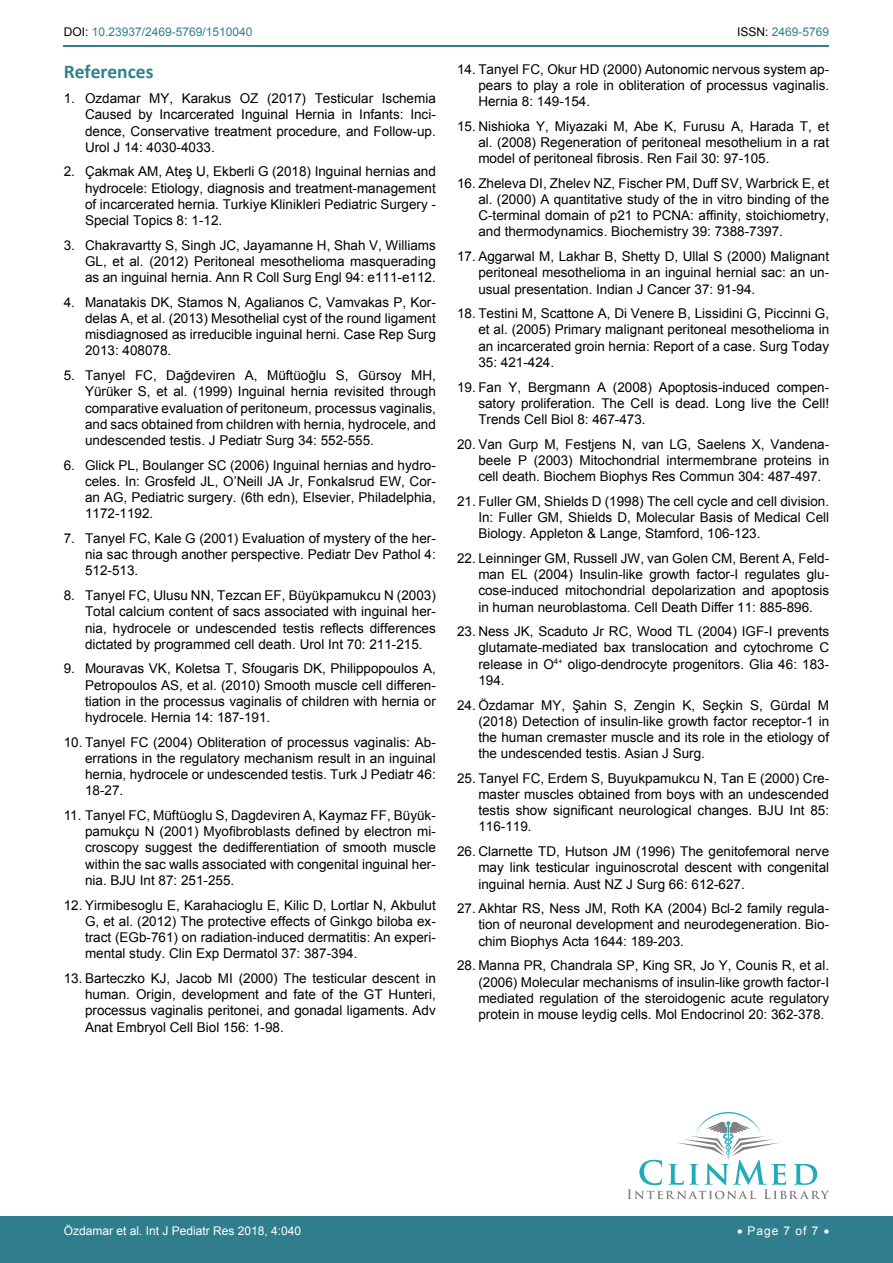
<style>
.page{position:relative;width:893px;height:1263px;background:#fff}
.page>*{position:absolute;margin:0;border:0;box-sizing:border-box;transform-origin:0 0}
.t1{font:700 19.5px "Calibri";color:#30808d}
.t2{font:13.5px/16.2px "Arial";color:#000;text-align:justify}
.t3{font:12px "Arial";color:#fff}
.t4{font:12px "Arial";color:#30808d}
.s1{color:#000}
</style>
<div class="page">
<hr style="left:64px;top:45px;width:765px;height:2px;background:#30808d">
<div style="left:0;top:1217px;width:893px;height:46px;background:#307d8d"></div>
<svg style="left:627px;top:1112px;width:202px;height:87px"></svg>
<p class="t4" style="left:64px;top:24px;width:190px"><span class="s1">DOI:</span> 10.23937/2469-5769/1510040</p>
<p class="t4" style="left:737px;top:24px;width:94px"><span class="s1">ISSN:</span> 2469-5769</p>
<h1 class="t1" style="left:64px;top:60px;width:91px">References</h1>
<p class="t2" style="left:85px;top:90px;width:352px;text-indent:-21px">1. Ozdamar MY, Karakus OZ (2017) Testicular Ischemia Caused by Incarcerated Inguinal Hernia in Infants: Inci&shy;dence, Conservative treatment procedure, and Follow-up.<br>Urol J 14: 4030-4033.</p>
<p class="t2" style="left:85px;top:164px;width:352px;text-indent:-21px">2. Çakmak AM, Ateş U, Ekberli G (2018) Inguinal hernias and hydrocele: Etiology, diagnosis and treatment-management of incarcerated hernia. Turkiye Klinikleri Pediatric Surgery - Special Topics 8: 1-12.</p>
<p class="t2" style="left:85px;top:237px;width:352px;text-indent:-21px">3. Chakravartty S, Singh JC, Jayamanne H, Shah V, Williams GL, et al. (2012) Peritoneal mesothelioma masquerading as an inguinal hernia. Ann R Coll Surg Engl 94: e111-e112.</p>
<p class="t2" style="left:85px;top:294px;width:352px;text-indent:-21px">4. Manatakis DK, Stamos N, Agalianos C, Vamvakas P, Kor&shy;delas A, et al. (2013) Mesothelial cyst of the round ligament misdiagnosed as irreducible inguinal herni. Case Rep Surg 2013: 408078.</p>
<p class="t2" style="left:85px;top:367px;width:352px;text-indent:-21px">5. Tanyel FC, Dağdeviren A, Müftüoğlu S, Gürsoy MH, Yürüker S, et al. (1999) Inguinal hernia revisited through comparative evaluation of peritoneum, processus vaginalis, and sacs obtained from children with hernia, hydrocele, and undescended testis. J Pediatr Surg 34: 552-555.</p>
<p class="t2" style="left:85px;top:457px;width:352px;text-indent:-21px">6. Glick PL, Boulanger SC (2006) Inguinal hernias and hydro&shy;celes. In: Grosfeld JL, O’Neill JA Jr, Fonkalsrud EW, Cor&shy;an AG, Pediatric surgery. (6th edn), Elsevier, Philadelphia, 1172-1192.</p>
<p class="t2" style="left:85px;top:530px;width:352px;text-indent:-21px">7. Tanyel FC, Kale G (2001) Evaluation of mystery of the her&shy;nia sac through another perspective. Pediatr Dev Pathol 4:<br>512-513.</p>
<p class="t2" style="left:85px;top:587px;width:352px;text-indent:-21px">8. Tanyel FC, Ulusu NN, Tezcan EF, Büyükpamukcu N (2003)<br>Total calcium content of sacs associated with inguinal her&shy;nia, hydrocele or undescended testis reflects differences dictated by programmed cell death. Urol Int 70: 211-215.</p>
<p class="t2" style="left:85px;top:661px;width:352px;text-indent:-21px">9. Mouravas VK, Koletsa T, Sfougaris DK, Philippopoulos A, Petropoulos AS, et al. (2010) Smooth muscle cell differen&shy;tiation in the processus vaginalis of children with hernia or hydrocele. Hernia 14: 187-191.</p>
<p class="t2" style="left:85px;top:734px;width:352px;text-indent:-21px">10. Tanyel FC (2004) Obliteration of processus vaginalis: Ab&shy;errations in the regulatory mechanism result in an inguinal hernia, hydrocele or undescended testis. Turk J Pediatr 46:<br>18-27.</p>
<p class="t2" style="left:85px;top:807px;width:352px;text-indent:-21px">11. Tanyel FC, Müftüoglu S, Dagdeviren A, Kaymaz FF, Büyük&shy;pamukçu N (2001) Myofibroblasts defined by electron mi&shy;croscopy suggest the dedifferentiation of smooth muscle within the sac walls associated with congenital inguinal her&shy;nia. BJU Int 87: 251-255.</p>
<p class="t2" style="left:85px;top:897px;width:352px;text-indent:-21px">12. Yirmibesoglu E, Karahacioglu E, Kilic D, Lortlar N, Akbulut G, et al. (2012) The protective effects of Ginkgo biloba ex&shy;tract (EGb-761) on radiation-induced dermatitis: An experi&shy;mental study. Clin Exp Dermatol 37: 387-394.</p>
<p class="t2" style="left:85px;top:970px;width:352px;text-indent:-21px">13. Barteczko KJ, Jacob MI (2000) The testicular descent in human. Origin, development and fate of the GT Hunteri, processus vaginalis peritonei, and gonadal ligaments. Adv Anat Embryol Cell Biol 156: 1-98.</p>
<p class="t2" style="left:478px;top:61px;width:352px;text-indent:-21px">14. Tanyel FC, Okur HD (2000) Autonomic nervous system ap&shy;pears to play a role in obliteration of processus vaginalis.<br>Hernia 8: 149-154.</p>
<p class="t2" style="left:478px;top:118px;width:352px;text-indent:-21px">15. Nishioka Y, Miyazaki M, Abe K, Furusu A, Harada T, et al. (2008) Regeneration of peritoneal mesothelium in a rat model of peritoneal fibrosis. Ren Fail 30: 97-105.</p>
<p class="t2" style="left:478px;top:175px;width:352px;text-indent:-21px">16. Zheleva DI, Zhelev NZ, Fischer PM, Duff SV, Warbrick E, et al. (2000) A quantitative study of the in vitro binding of the C-terminal domain of p21 to PCNA: affinity, stoichiometry, and thermodynamics. Biochemistry 39: 7388-7397.</p>
<p class="t2" style="left:478px;top:248px;width:352px;text-indent:-21px">17. Aggarwal M, Lakhar B, Shetty D, Ullal S (2000) Malignant peritoneal mesothelioma in an inguinal hernial sac: an un&shy;usual presentation. Indian J Cancer 37: 91-94.</p>
<p class="t2" style="left:478px;top:306px;width:352px;text-indent:-21px">18. Testini M, Scattone A, Di Venere B, Lissidini G, Piccinni G, et al. (2005) Primary malignant peritoneal mesothelioma in an incarcerated groin hernia: Report of a case. Surg Today 35: 421-424.</p>
<p class="t2" style="left:478px;top:379px;width:352px;text-indent:-21px">19. Fan Y, Bergmann A (2008) Apoptosis-induced compen&shy;satory proliferation. The Cell is dead. Long live the Cell!<br>Trends Cell Biol 8: 467-473.</p>
<p class="t2" style="left:478px;top:436px;width:352px;text-indent:-21px">20. Van Gurp M, Festjens N, van LG, Saelens X, Vandena&shy;beele P (2003) Mitochondrial intermembrane proteins in cell death. Biochem Biophys Res Commun 304: 487-497.</p>
<p class="t2" style="left:478px;top:493px;width:352px;text-indent:-21px">21. Fuller GM, Shields D (1998) The cell cycle and cell division.<br>In: Fuller GM, Shields D, Molecular Basis of Medical Cell Biology. Appleton &amp; Lange, Stamford, 106-123.</p>
<p class="t2" style="left:478px;top:550px;width:352px;text-indent:-21px">22. Leinninger GM, Russell JW, van Golen CM, Berent A, Feld&shy;man EL (2004) Insulin-like growth factor-I regulates glu&shy;cose-induced mitochondrial depolarization and apoptosis in human neuroblastoma. Cell Death Differ 11: 885-896.</p>
<p class="t2" style="left:478px;top:623px;width:352px;text-indent:-21px">23. Ness JK, Scaduto Jr RC, Wood TL (2004) IGF-I prevents glutamate-mediated bax translocation and cytochrome C release in O<sup>4+</sup> oligo-dendrocyte progenitors. Glia 46: 183- 194.</p>
<p class="t2" style="left:478px;top:697px;width:352px;text-indent:-21px">24. Özdamar MY, Şahin S, Zengin K, Seçkin S, Gürdal M (2018) Detection of insulin-like growth factor receptor-1 in the human cremaster muscle and its role in the etiology of the undescended testis. Asian J Surg.</p>
<p class="t2" style="left:478px;top:770px;width:352px;text-indent:-21px">25. Tanyel FC, Erdem S, Buyukpamukcu N, Tan E (2000) Cre&shy;master muscles obtained from boys with an undescended testis show significant neurological changes. BJU Int 85:<br>116-119.</p>
<p class="t2" style="left:478px;top:843px;width:352px;text-indent:-21px">26. Clarnette TD, Hutson JM (1996) The genitofemoral nerve may link testicular inguinoscrotal descent with congenital inguinal hernia. Aust NZ J Surg 66: 612-627.</p>
<p class="t2" style="left:478px;top:900px;width:352px;text-indent:-21px">27. Akhtar RS, Ness JM, Roth KA (2004) Bcl-2 family regula&shy;tion of neuronal development and neurodegeneration. Bio&shy;chim Biophys Acta 1644: 189-203.</p>
<p class="t2" style="left:478px;top:958px;width:352px;text-indent:-21px">28. Manna PR, Chandrala SP, King SR, Jo Y, Counis R, et al. (2006) Molecular mechanisms of insulin-like growth factor-I mediated regulation of the steroidogenic acute regulatory protein in mouse leydig cells. Mol Endocrinol 20: 362-378.</p>
<p class="t3" style="left:64px;top:1223px;width:239px">Özdamar et al. Int J Pediatr Res 2018, 4:040</p>
<p class="t3" style="left:737px;top:1223px;width:94px">• Page 7 of 7 •</p>
</div>
